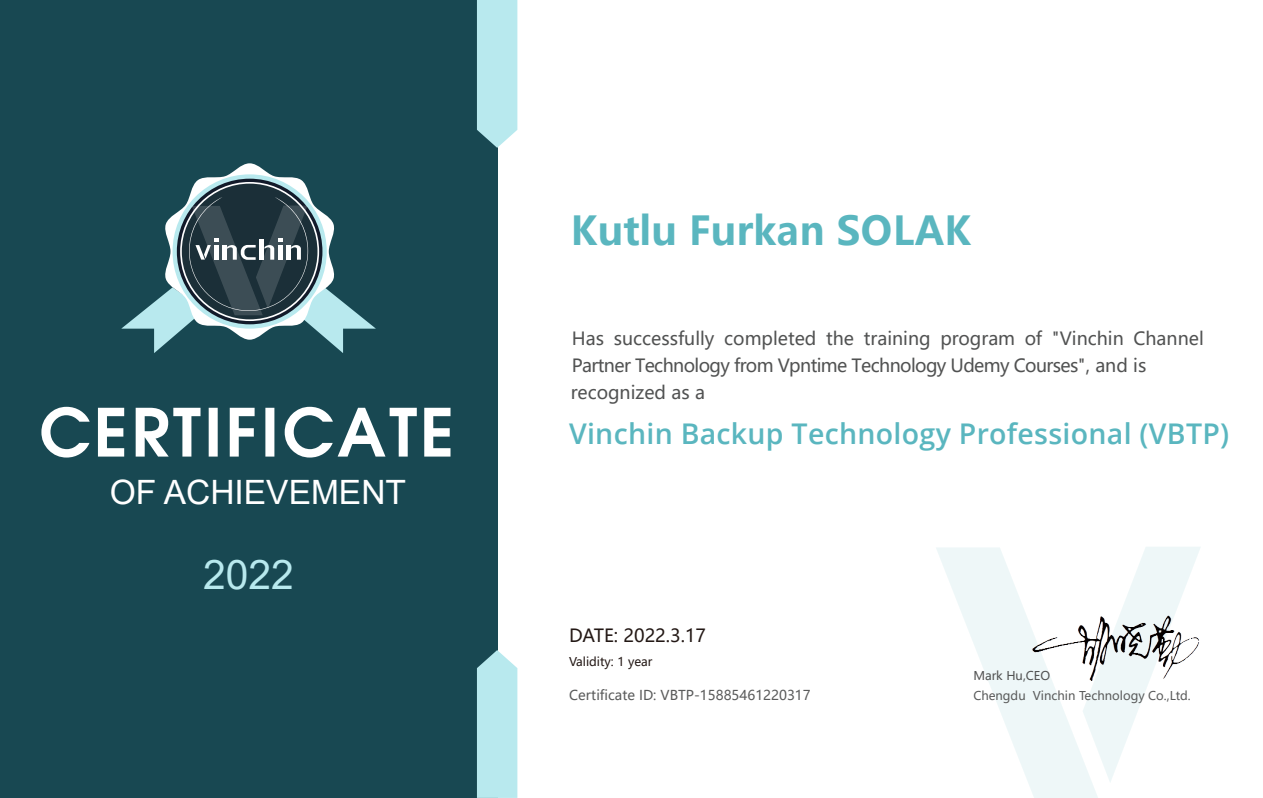
<style>
.page{position:relative;width:1263px;height:798px;background:#fff}
.page>*{position:absolute;margin:0;border:0;box-sizing:border-box;transform-origin:0 0}
.t1{font:600 66px "Avant Garde";letter-spacing:.05em;color:#fff}
.t2{font:40.8px "Arial";color:#b8e9ee}
.t3{font:700 39.45px "Microsoft Ya Hei";color:#5ab6bf}
.t4{font:33.6px "Arial";color:#fff}
.t5{font:600 28.5px "Open Sans";letter-spacing:.01em;color:#5ab6bf}
.t6{font:18px/27px "Microsoft Ya Hei";color:#515252}
.t7{font:18px "Microsoft Ya Hei";color:#231815}
.t8{font:13.5px "Microsoft Ya Hei";color:#5a5b5b}
.t9{font:12px "Microsoft Ya Hei";color:#5a5b5b}
.t10{font:12px "Microsoft Ya Hei";color:#231815}
.t11{font:12px "Microsoft Ya Hei";color:#515252}
</style>
<div class="page">
<svg style="left:936px;top:548px;width:162px;height:249px"></svg>
<svg style="left:1082px;top:547px;width:119px;height:236px"></svg>
<img style="left:1031px;top:612px;width:170px;height:71px">
<div style="left:0;top:0;width:497px;height:797px;background:#184852"></div>
<div style="left:477px;top:0;width:40px;height:148px;background:#b8e9ee"></div>
<div style="left:477px;top:650px;width:40px;height:147px;background:#b8e9ee"></div>
<svg style="left:121px;top:163px;width:255px;height:190px"></svg>
<h1 class="t1" style="left:39px;top:388px;width:417px">CERTIFICATE</h1>
<h3 class="t4" style="left:110px;top:469px;width:298px">OF ACHIEVEMENT</h3>
<h2 class="t2" style="left:203px;top:546px;width:92px">2022</h2>
<h3 class="t3" style="left:570px;top:203px;width:402px">Kutlu Furkan SOLAK</h3>
<p class="t6" style="left:572px;top:325px;width:633px">Has successfully completed the training program of "Vinchin Channel<br>Partner Technology from Vpntime Technology Udemy Courses", and is</p>
<p class="t6" style="left:571px;top:378px;width:136px">recognized as a</p>
<h3 class="t5" style="left:569px;top:414px;width:662px">Vinchin Backup Technology Professional (VBTP)</h3>
<p class="t7" style="left:569px;top:623px;width:139px">DATE: 2022.3.17</p>
<p class="t10" style="left:569px;top:654px;width:85px">Validity: 1 year</p>
<p class="t8" style="left:569px;top:686px;width:243px">Certificate ID: VBTP-15885461220317</p>
<p class="t11" style="left:973px;top:667px;width:78px">Mark Hu,CEO</p>
<p class="t9" style="left:973px;top:687px;width:219px">Chengdu Vinchin Technology Co.,Ltd.</p>
</div>
